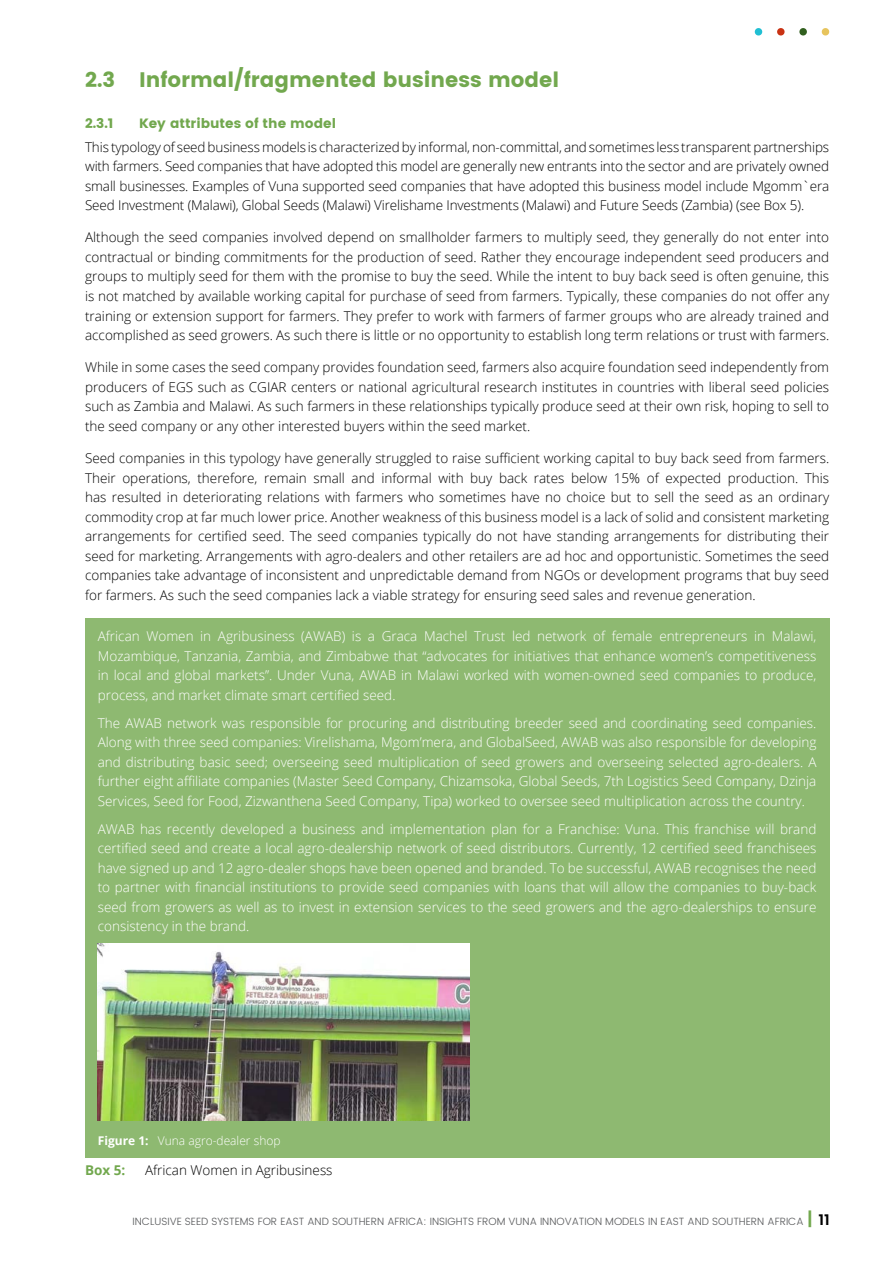
<style>
.page{position:relative;width:893px;height:1263px;background:#fff}
.page>*{position:absolute;margin:0;border:0;box-sizing:border-box;transform-origin:0 0}
.t1{font:21px "Poppins";color:#72a84e}
.Body_text{font:300 13.5px/19.5px "Open Sans";color:#000;text-align:justify}
.Body_text__white{font:300 13.5px/19.5px "Open Sans";color:#fff;text-align:justify}
.t2{font:13.5px "Poppins";color:#72a84e}
.Box_Heading{font:300 13.5px "Open Sans";color:#000}
.Box_Heading-2{font:700 13.5px "Open Sans";color:#72a84e}
.Figure_heading{font:300 12px "Open Sans";color:#fff}
.t3{font:300 10.5px "Poppins";color:#58595b}
.s1{font-weight:700}
.s2{font-weight:600;font-size:18px;color:#72a84e}
.s3{font-weight:600;font-size:15px;color:#000}
</style>
<div class="page">
<div style="left:85px;top:618px;width:744px;height:539px;background:#8eb971"></div>
<img style="left:98px;top:943px;width:371px;height:178px">
<svg style="left:755px;top:28px;width:7px;height:8px"></svg>
<svg style="left:799px;top:28px;width:8px;height:8px"></svg>
<svg style="left:777px;top:28px;width:7px;height:8px"></svg>
<svg style="left:822px;top:28px;width:7px;height:8px"></svg>
<h2 class="t1" style="left:85px;top:68px;width:476px">2.3 Informal/fragmented business model</h2>
<h3 class="t2" style="left:85px;top:115px;width:30px">2.3.1</h3>
<h3 class="t2" style="left:139px;top:115px;width:198px">Key attributes of the model</h3>
<p class="Body_text" style="left:85px;top:137px;width:746px">This typology of seed business models is characterized by informal, non-committal, and sometimes less transparent partnerships with farmers. Seed companies that have adopted this model are generally new entrants into the sector and are privately owned small businesses. Examples of Vuna supported seed companies that have adopted this business model include Mgomm`era Seed Investment (Malawi), Global Seeds (Malawi) Virelishame Investments (Malawi) and Future Seeds (Zambia) (see Box 5).</p>
<p class="Body_text" style="left:85px;top:227px;width:746px">Although the seed companies involved depend on smallholder farmers to multiply seed, they generally do not enter into contractual or binding commitments for the production of seed. Rather they encourage independent seed producers and groups to multiply seed for them with the promise to buy the seed. While the intent to buy back seed is often genuine, this is not matched by available working capital for purchase of seed from farmers. Typically, these companies do not offer any training or extension support for farmers. They prefer to work with farmers of farmer groups who are already trained and accomplished as seed growers. As such there is little or no opportunity to establish long term relations or trust with farmers.</p>
<p class="Body_text" style="left:85px;top:357px;width:746px">While in some cases the seed company provides foundation seed, farmers also acquire foundation seed independently from producers of EGS such as CGIAR centers or national agricultural research institutes in countries with liberal seed policies such as Zambia and Malawi. As such farmers in these relationships typically produce seed at their own risk, hoping to sell to the seed company or any other interested buyers within the seed market.</p>
<p class="Body_text" style="left:85px;top:448px;width:746px">Seed companies in this typology have generally struggled to raise sufficient working capital to buy back seed from farmers.<br>Their operations, therefore, remain small and informal with buy back rates below 15% of expected production. This has resulted in deteriorating relations with farmers who sometimes have no choice but to sell the seed as an ordinary commodity crop at far much lower price. Another weakness of this business model is a lack of solid and consistent marketing arrangements for certified seed. The seed companies typically do not have standing arrangements for distributing their seed for marketing. Arrangements with agro-dealers and other retailers are ad hoc and opportunistic. Sometimes the seed companies take advantage of inconsistent and unpredictable demand from NGOs or development programs that buy seed for farmers. As such the seed companies lack a viable strategy for ensuring seed sales and revenue generation.</p>
<p class="Body_text__white" style="left:98px;top:626px;width:720px">African Women in Agribusiness (AWAB) is a Graca Machel Trust led network of female entrepreneurs in Malawi, Mozambique, Tanzania, Zambia, and Zimbabwe that “advocates for initiatives that enhance women’s competitiveness in local and global markets”. Under Vuna, AWAB in Malawi worked with women-owned seed companies to produce, process, and market climate smart certified seed.</p>
<p class="Body_text__white" style="left:98px;top:713px;width:720px">The AWAB network was responsible for procuring and distributing breeder seed and coordinating seed companies.<br>Along with three seed companies: Virelishama, Mgom’mera, and GlobalSeed, AWAB was also responsible for developing and distributing basic seed; overseeing seed multiplication of seed growers and overseeing selected agro-dealers. A further eight affiliate companies (Master Seed Company, Chizamsoka, Global Seeds, 7th Logistics Seed Company, Dzinja Services, Seed for Food, Zizwanthena Seed Company, Tipa) worked to oversee seed multiplication across the country.</p>
<p class="Body_text__white" style="left:98px;top:819px;width:720px">AWAB has recently developed a business and implementation plan for a Franchise: Vuna. This franchise will brand certified seed and create a local agro-dealership network of seed distributors. Currently, 12 certified seed franchisees have signed up and 12 agro-dealer shops have been opened and branded. To be successful, AWAB recognises the need to partner with financial institutions to provide seed companies with loans that will allow the companies to buy-back seed from growers as well as to invest in extension services to the seed growers and the agro-dealerships to ensure consistency in the brand.</p>
<p class="Figure_heading" style="left:98px;top:1132px;width:184px"><span class="s1">Figure 1:</span> Vuna agro-dealer shop</p>
<p class="Box_Heading-2" style="left:85px;top:1161px;width:42px">Box 5:</p>
<p class="Box_Heading" style="left:145px;top:1161px;width:189px">African Women in Agribusiness</p>
<p class="t3" style="left:133px;top:1213px;width:699px">INCLUSIVE SEED SYSTEMS FOR EAST AND SOUTHERN AFRICA: INSIGHTS FROM VUNA INNOVATION MODELS IN EAST AND SOUTHERN AFRICA <span class="s2">|</span> <span class="s3">11</span></p>
</div>
